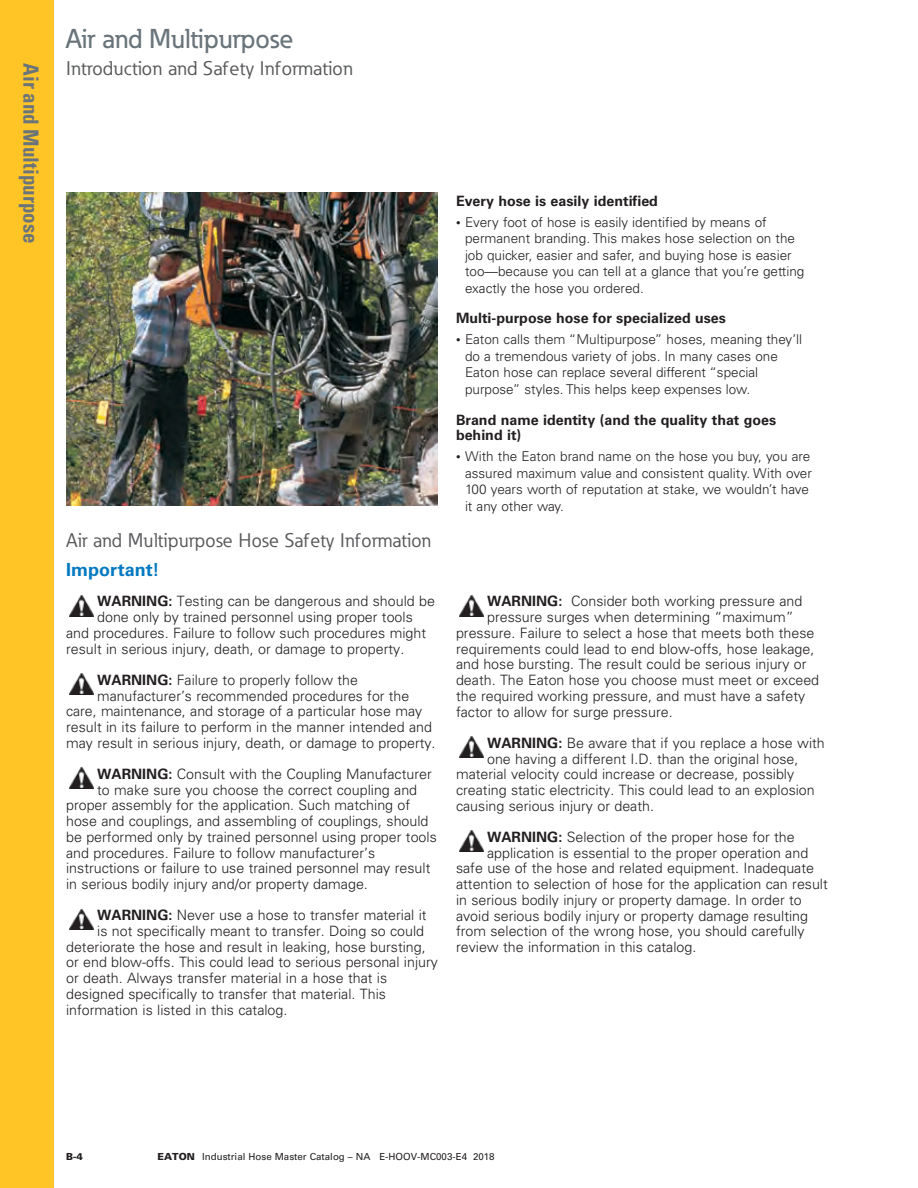
<style>
.page{position:relative;width:918px;height:1188px;background:#fff}
.page>*{position:absolute;margin:0;border:0;box-sizing:border-box;transform-origin:0 0}
.t1{font:500 27px "Eaton";color:#6a747b}
.t2{font:700 condensed 21px "Univers LT Std";color:#6a747b}
.t3{font:19.5px "Eaton";letter-spacing:.01em;color:#58595b}
.t4{font:700 18px "Univers LT Std";letter-spacing:.005em;color:#0079c1}
.t5{font:300 14.25px "Univers LT Std";color:#231f20}
.t6{font:700 14.25px/15.8px "Univers LT Std";color:#231f20}
.t7{font:300 13.5px/16.5px "Univers LT Std";color:#231f20}
.t8{font:9.75px "Univers LT Std";color:#231f20}
.t9{font:900 9.75px "Univers LT Std";color:#231f20}
.s1{font-weight:700}
.s2{font-size:9px}
.s3{font-weight:900}
</style>
<div class="page">
<div style="left:0;top:0;width:54px;height:1188px;background:#ffc426"></div>
<img style="left:70px;top:596px;width:24px;height:20px">
<img style="left:70px;top:674px;width:24px;height:21px">
<img style="left:70px;top:768px;width:24px;height:21px">
<img style="left:70px;top:909px;width:24px;height:21px">
<img style="left:460px;top:596px;width:23px;height:20px">
<img style="left:460px;top:737px;width:23px;height:21px">
<img style="left:460px;top:831px;width:23px;height:21px">
<img style="left:66px;top:192px;width:372px;height:314px">
<h2 class="t2" style="left:44px;top:63px;width:182px;rotate:90deg">Air and Multipurpose</h2>
<h1 class="t1" style="left:66px;top:22px;width:229px">Air and Multipurpose</h1>
<h3 class="t3" style="left:66px;top:56px;width:288px">Introduction and Safety Information</h3>
<h3 class="t3" style="left:66px;top:528px;width:367px">Air and Multipurpose Hose Safety Information</h3>
<p class="t4" style="left:66px;top:559px;width:95px">Important!</p>
<p class="t5" style="left:97px;top:593px;width:339px"><span class="s1">WARNING:</span> Testing can be dangerous and should be</p>
<p class="t5" style="left:97px;top:609px;width:317px">done only by trained personnel using proper tools</p>
<p class="t5" style="left:66px;top:624px;width:361px">and procedures. Failure to follow such procedures might</p>
<p class="t5" style="left:66px;top:640px;width:337px">result in serious injury, death, or damage to property.</p>
<p class="t5" style="left:97px;top:671px;width:262px"><span class="s1">WARNING:</span> Failure to properly follow the</p>
<p class="t5" style="left:97px;top:687px;width:314px">manufacturer’s recommended procedures for the</p>
<p class="t5" style="left:66px;top:703px;width:358px">care, maintenance, and storage of a particular hose may</p>
<p class="t5" style="left:66px;top:718px;width:367px">result in its failure to perform in the manner intended and</p>
<p class="t5" style="left:66px;top:734px;width:368px">may result in serious injury, death, or damage to property.</p>
<p class="t5" style="left:97px;top:765px;width:336px"><span class="s1">WARNING:</span> Consult with the Coupling Manufacturer</p>
<p class="t5" style="left:97px;top:781px;width:321px">to make sure you choose the correct coupling and</p>
<p class="t5" style="left:66px;top:797px;width:346px">proper assembly for the application. Such matching of</p>
<p class="t5" style="left:66px;top:812px;width:364px">hose and couplings, and assembling of couplings, should</p>
<p class="t5" style="left:66px;top:828px;width:372px">be performed only by trained personnel using proper tools</p>
<p class="t5" style="left:66px;top:844px;width:311px">and procedures. Failure to follow manufacturer’s</p>
<p class="t5" style="left:66px;top:860px;width:366px">instructions or failure to use trained personnel may result</p>
<p class="t5" style="left:66px;top:875px;width:300px">in serious bodily injury and/or property damage.</p>
<p class="t5" style="left:97px;top:906px;width:331px"><span class="s1">WARNING:</span> Never use a hose to transfer material it</p>
<p class="t5" style="left:97px;top:922px;width:329px">is not specifically meant to transfer. Doing so could</p>
<p class="t5" style="left:66px;top:938px;width:361px">deteriorate the hose and result in leaking, hose bursting,</p>
<p class="t5" style="left:66px;top:954px;width:373px">or end blow-offs. This could lead to serious personal injury</p>
<p class="t5" style="left:66px;top:969px;width:323px">or death. Always transfer material in a hose that is</p>
<p class="t5" style="left:66px;top:985px;width:321px">designed specifically to transfer that material. This</p>
<p class="t5" style="left:66px;top:1001px;width:220px">information is listed in this catalog.</p>
<p class="t6" style="left:456px;top:193px;width:203px">Every hose is easily identified</p>
<p class="t7" style="left:465px;top:214px;width:341px;text-indent:-9px"><span class="s2">•</span> Every foot of hose is easily identified by means of permanent branding. This makes hose selection on the job quicker, easier and safer, and buying hose is easier too—because you can tell at a glance that you’re getting exactly the hose you ordered.</p>
<p class="t6" style="left:456px;top:311px;width:272px">Multi-purpose hose for specialized uses</p>
<p class="t7" style="left:465px;top:331px;width:339px;text-indent:-9px"><span class="s2">•</span> Eaton calls them “Multipurpose” hoses, meaning they’ll do a tremendous variety of jobs. In many cases one Eaton hose can replace several different “special purpose” styles. This helps keep expenses low.</p>
<p class="t6" style="left:456px;top:412px;width:322px">Brand name identity (and the quality that goes behind it)</p>
<p class="t7" style="left:465px;top:448px;width:348px;text-indent:-9px"><span class="s2">•</span> With the Eaton brand name on the hose you buy, you are assured maximum value and consistent quality. With over 100 years worth of reputation at stake, we wouldn’t have it any other way.</p>
<p class="t5" style="left:487px;top:593px;width:317px"><span class="s1">WARNING:</span> Consider both working pressure and</p>
<p class="t5" style="left:487px;top:609px;width:308px">pressure surges when determining “maximum”</p>
<p class="t5" style="left:456px;top:624px;width:360px">pressure. Failure to select a hose that meets both these</p>
<p class="t5" style="left:456px;top:640px;width:360px">requirements could lead to end blow-offs, hose leakage,</p>
<p class="t5" style="left:456px;top:656px;width:352px">and hose bursting. The result could be serious injury or</p>
<p class="t5" style="left:456px;top:672px;width:365px">death. The Eaton hose you choose must meet or exceed</p>
<p class="t5" style="left:456px;top:687px;width:351px">the required working pressure, and must have a safety</p>
<p class="t5" style="left:456px;top:703px;width:215px">factor to allow for surge pressure.</p>
<p class="t5" style="left:487px;top:734px;width:339px"><span class="s1">WARNING:</span> Be aware that if you replace a hose with</p>
<p class="t5" style="left:487px;top:750px;width:313px">one having a different I. D. than the original hose,</p>
<p class="t5" style="left:456px;top:766px;width:340px">material velocity could increase or decrease, possibly</p>
<p class="t5" style="left:456px;top:781px;width:360px">creating static electricity. This could lead to an explosion</p>
<p class="t5" style="left:456px;top:797px;width:197px">causing serious injury or death.</p>
<p class="t5" style="left:487px;top:828px;width:309px"><span class="s1">WARNING:</span> Selection of the proper hose for the</p>
<p class="t5" style="left:487px;top:844px;width:323px">application is essential to the proper operation and</p>
<p class="t5" style="left:456px;top:860px;width:360px">safe use of the hose and related equipment. Inadequate</p>
<p class="t5" style="left:456px;top:875px;width:373px">attention to selection of hose for the application can result</p>
<p class="t5" style="left:456px;top:891px;width:347px">in serious bodily injury or property damage. In order to</p>
<p class="t5" style="left:456px;top:907px;width:354px">avoid serious bodily injury or property damage resulting</p>
<p class="t5" style="left:456px;top:923px;width:350px">from selection of the wrong hose, you should carefully</p>
<p class="t5" style="left:456px;top:938px;width:239px">review the information in this catalog.</p>
<p class="t9" style="left:66px;top:1151px;width:18px">B-4</p>
<p class="t8" style="left:158px;top:1151px;width:339px"><span class="s3">EATON</span> Industrial Hose Master Catalog – NA E-HOOV-MC003-E4 2018</p>
</div>
